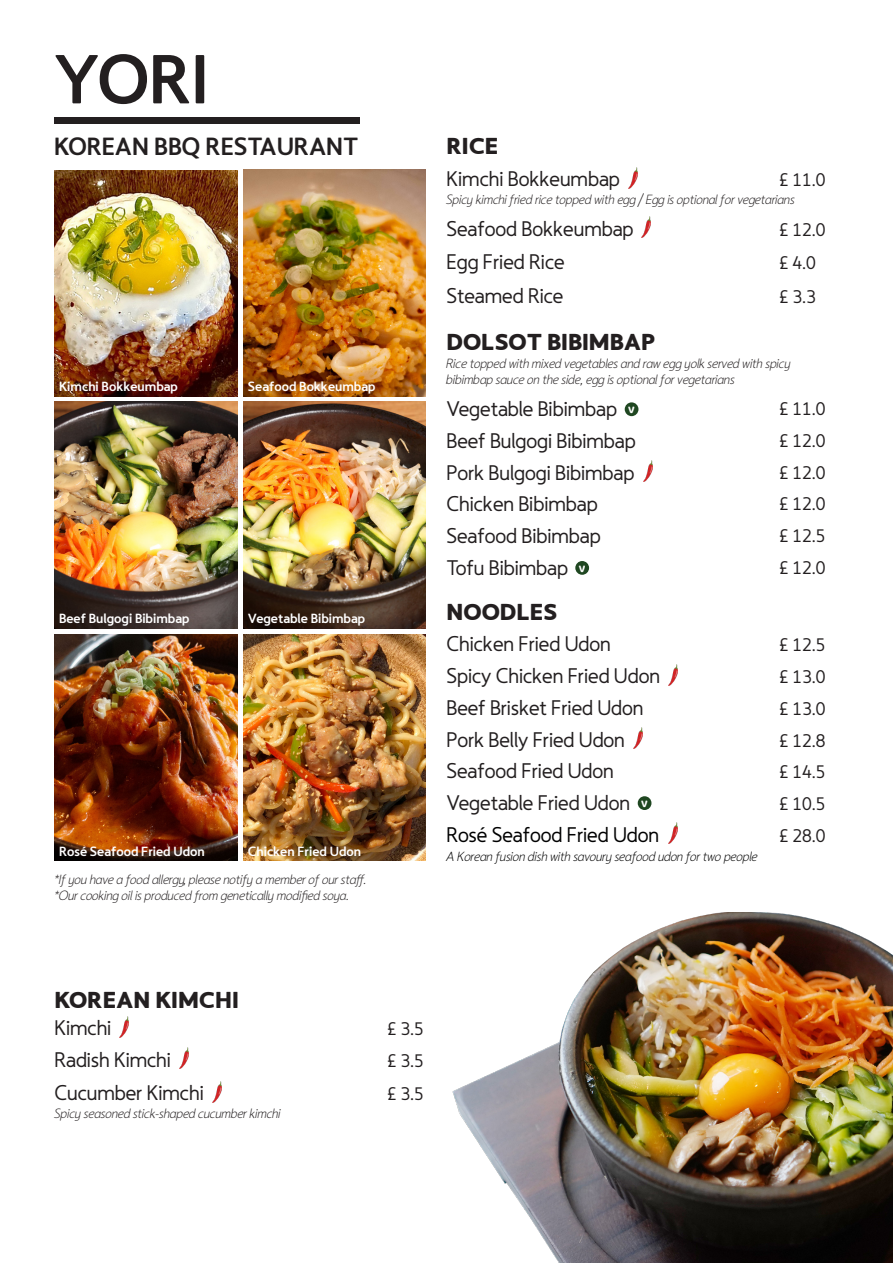
<style>
.page{position:relative;width:893px;height:1263px;background:#fff}
.page>*{position:absolute;margin:0;border:0;box-sizing:border-box;transform-origin:0 0}
.YORI_Title{font:700 70.95px "LT Asus";color:#231f20}
.Sub_title{font:700 25.2px "LT Asus";color:#231f20}
.Category{font:800 24px "LT Asus";color:#231f20}
.Menu_Name{font:800 24px "LT Asus";color:#231f20}
.Menu_Name-2{font:21px "LT Asus";color:#231f20}
.Sub_Menu_Name{font:21px "LT Asus";color:#231f20}
.Menu_Name-3{font:21px "LT Asus";color:#000001}
.Price{font:18px "LT Asus";color:#231f20}
.Description{font:italic 300 13.5px "LT Asus";color:#231f20}
.Menu_Name-4{font:700 13.5px "LT Asus";color:#fff}
.Description-2{font:italic 300 13.5px "LT Asus";color:#000001}
.s1{font-family:"Baloo 2";font-weight:700;font-size:10.5px;color:#fff}
</style>
<div class="page">
<img style="left:452px;top:912px;width:441px;height:351px">
<div style="left:54px;top:118px;width:305px;height:6px;background:#231f20"></div>
<img style="left:628px;top:167px;width:9px;height:21px">
<img style="left:642px;top:217px;width:9px;height:21px">
<div style="left:575px;top:561px;width:14px;height:14px;background:#1f4721;border-radius:50%"></div>
<div style="left:625px;top:402px;width:13px;height:14px;background:#1f4721;border-radius:50%"></div>
<img style="left:643px;top:461px;width:10px;height:21px">
<img style="left:668px;top:664px;width:9px;height:21px">
<img style="left:633px;top:728px;width:9px;height:21px">
<img style="left:668px;top:823px;width:9px;height:21px">
<div style="left:638px;top:796px;width:13px;height:14px;background:#1f4721;border-radius:50%"></div>
<img style="left:120px;top:1016px;width:9px;height:21px">
<img style="left:179px;top:1048px;width:9px;height:21px">
<img style="left:213px;top:1081px;width:9px;height:21px">
<img style="left:55px;top:402px;width:183px;height:226px">
<img style="left:243px;top:402px;width:183px;height:226px">
<img style="left:243px;top:634px;width:183px;height:227px">
<img style="left:55px;top:634px;width:183px;height:227px">
<img style="left:54px;top:170px;width:184px;height:226px">
<img style="left:244px;top:170px;width:182px;height:226px">
<p class="YORI_Title" style="left:54px;top:35px;width:156px">YORI</p>
<p class="Sub_title" style="left:54px;top:131px;width:306px">KOREAN BBQ RESTAURANT</p>
<p class="Menu_Name-4" style="left:59px;top:378px;width:121px">Kimchi Bokkeumbap</p>
<p class="Menu_Name-4" style="left:248px;top:378px;width:129px">Seafood Bokkeumbap</p>
<p class="Menu_Name-4" style="left:59px;top:610px;width:132px">Beef Bulgogi Bibimbap</p>
<p class="Menu_Name-4" style="left:248px;top:610px;width:119px">Vegetable Bibimbap</p>
<p class="Menu_Name-4" style="left:59px;top:843px;width:147px">Rosé Seafood Fried Udon</p>
<p class="Menu_Name-4" style="left:248px;top:843px;width:115px">Chicken Fried Udon</p>
<p class="Description" style="left:54px;top:871px;width:314px">*If you have a food allergy, please notify a member of our staff.</p>
<p class="Description" style="left:54px;top:887px;width:296px">*Our cooking oil is produced from genetically modified soya.</p>
<p class="Category" style="left:446px;top:132px;width:53px">RICE</p>
<p class="Menu_Name-2" style="left:446px;top:167px;width:175px">Kimchi Bokkeumbap</p>
<p class="Description" style="left:446px;top:192px;width:350px">Spicy kimchi fried rice topped with egg / Egg is optional for vegetarians</p>
<p class="Price" style="left:779px;top:169px;width:48px">£ 11.0</p>
<p class="Menu_Name-2" style="left:446px;top:216px;width:188px">Seafood Bokkeumbap</p>
<p class="Price" style="left:779px;top:219px;width:48px">£ 12.0</p>
<p class="Menu_Name-2" style="left:446px;top:250px;width:120px">Egg Fried Rice</p>
<p class="Price" style="left:779px;top:253px;width:38px">£ 4.0</p>
<p class="Menu_Name-2" style="left:446px;top:284px;width:118px">Steamed Rice</p>
<p class="Price" style="left:779px;top:286px;width:38px">£ 3.3</p>
<p class="Menu_Name" style="left:446px;top:327px;width:210px">DOLSOT BIBIMBAP</p>
<p class="Description" style="left:446px;top:356px;width:346px">Rice topped with mixed vegetables and raw egg yolk served with spicy</p>
<p class="Description" style="left:446px;top:372px;width:290px">bibimbap sauce on the side, egg is optional for vegetarians</p>
<p class="Sub_Menu_Name" style="left:446px;top:396px;width:190px">Vegetable Bibimbap <span class="s1">V</span></p>
<p class="Price" style="left:779px;top:398px;width:48px">£ 11.0</p>
<p class="Sub_Menu_Name" style="left:446px;top:428px;width:191px">Beef Bulgogi Bibimbap</p>
<p class="Price" style="left:779px;top:430px;width:48px">£ 12.0</p>
<p class="Sub_Menu_Name" style="left:446px;top:460px;width:189px">Pork Bulgogi Bibimbap</p>
<p class="Price" style="left:779px;top:462px;width:48px">£ 12.0</p>
<p class="Sub_Menu_Name" style="left:446px;top:492px;width:153px">Chicken Bibimbap</p>
<p class="Price" style="left:779px;top:494px;width:48px">£ 12.0</p>
<p class="Sub_Menu_Name" style="left:446px;top:524px;width:156px">Seafood Bibimbap</p>
<p class="Price" style="left:779px;top:525px;width:48px">£ 12.5</p>
<p class="Sub_Menu_Name" style="left:446px;top:555px;width:140px">Tofu Bibimbap <span class="s1">V</span></p>
<p class="Price" style="left:779px;top:557px;width:48px">£ 12.0</p>
<p class="Category" style="left:446px;top:597px;width:112px">NOODLES</p>
<p class="Menu_Name-2" style="left:446px;top:632px;width:166px">Chicken Fried Udon</p>
<p class="Price" style="left:779px;top:635px;width:48px">£ 12.5</p>
<p class="Menu_Name-2" style="left:446px;top:664px;width:215px">Spicy Chicken Fried Udon</p>
<p class="Price" style="left:779px;top:666px;width:48px">£ 13.0</p>
<p class="Menu_Name-2" style="left:446px;top:695px;width:199px">Beef Brisket Fried Udon</p>
<p class="Price" style="left:779px;top:698px;width:48px">£ 13.0</p>
<p class="Menu_Name-2" style="left:446px;top:727px;width:180px">Pork Belly Fried Udon</p>
<p class="Price" style="left:779px;top:730px;width:48px">£ 12.8</p>
<p class="Menu_Name-2" style="left:446px;top:759px;width:169px">Seafood Fried Udon</p>
<p class="Price" style="left:779px;top:762px;width:48px">£ 14.5</p>
<p class="Menu_Name-2" style="left:446px;top:791px;width:203px">Vegetable Fried Udon <span class="s1">V</span></p>
<p class="Price" style="left:779px;top:793px;width:48px">£ 10.5</p>
<p class="Menu_Name-3" style="left:446px;top:822px;width:214px">Rosé Seafood Fried Udon</p>
<p class="Price" style="left:779px;top:825px;width:48px">£ 28.0</p>
<p class="Description-2" style="left:446px;top:848px;width:313px">A Korean fusion dish with savoury seafood udon for two people</p>
<p class="Category" style="left:54px;top:985px;width:186px">KOREAN KIMCHI</p>
<p class="Menu_Name-2" style="left:54px;top:1016px;width:59px">Kimchi</p>
<p class="Price" style="left:387px;top:1018px;width:38px">£ 3.5</p>
<p class="Menu_Name-2" style="left:54px;top:1047px;width:118px">Radish Kimchi</p>
<p class="Price" style="left:387px;top:1050px;width:38px">£ 3.5</p>
<p class="Menu_Name-2" style="left:54px;top:1081px;width:151px">Cucumber Kimchi</p>
<p class="Price" style="left:387px;top:1084px;width:38px">£ 3.5</p>
<p class="Description" style="left:54px;top:1106px;width:228px">Spicy seasoned stick-shaped cucumber kimchi</p>
</div>
